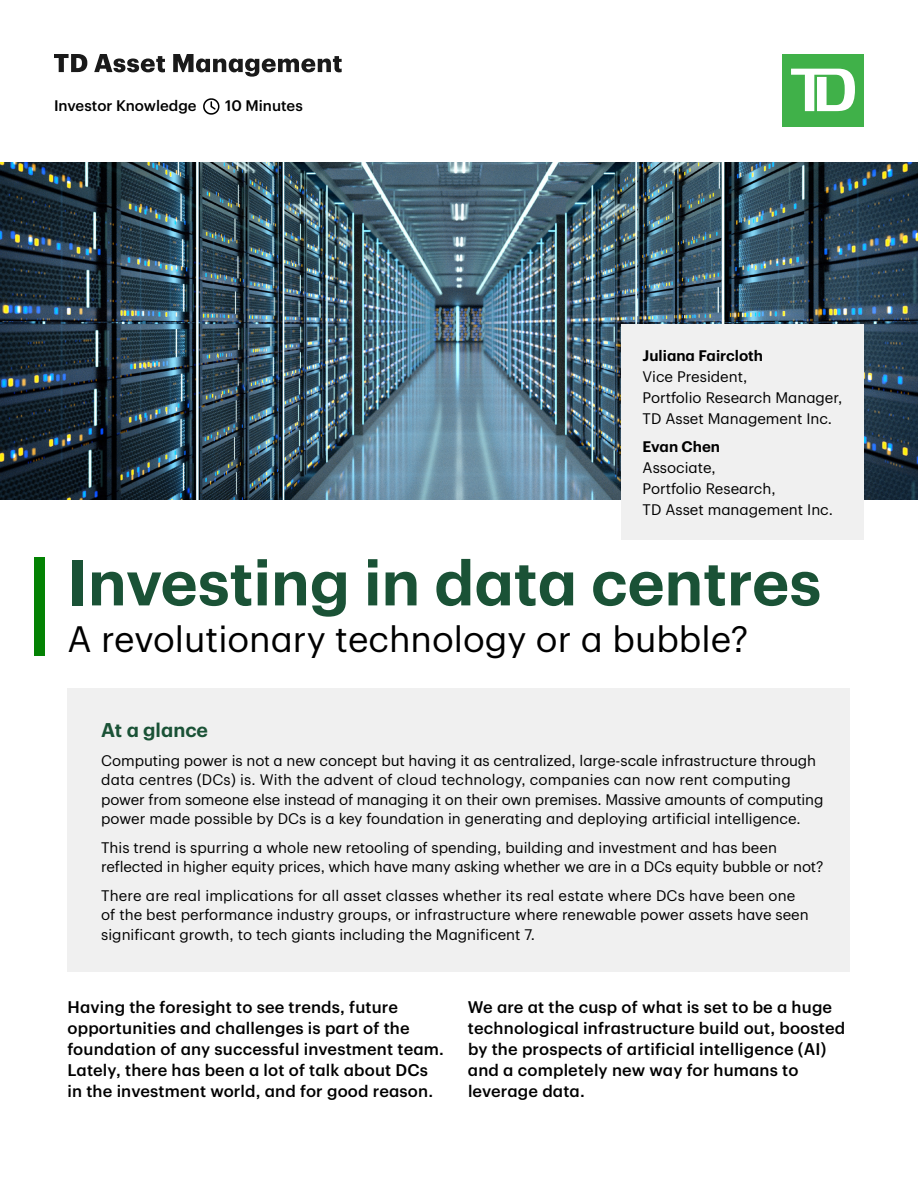
<style>
.page{position:relative;width:918px;height:1188px;background:#fff}
.page>*{position:absolute;margin:0;border:0;box-sizing:border-box;transform-origin:0 0}
.t1{font:600 63px "TD Graphik";color:#1a5236}
.t2{font:36px "TD Graphik";color:#000}
.t3{font:600 19.5px "TD Graphik";color:#1a5236}
.t4{font:500 16.5px/21px "TD Graphik";letter-spacing:.01em;color:#000}
.t5{font:15px/21px "TD Graphik";color:#000}
.t6{font:500 15px "TD Graphik";color:#000}
.s1{font-weight:600}
</style>
<div class="page">
<svg style="left:54px;top:54px;width:288px;height:23px"></svg>
<div style="left:782px;top:54px;width:82px;height:73px;background:#40b149"></div>
<svg style="left:791px;top:69px;width:64px;height:42px"></svg>
<svg style="left:203px;top:98px;width:16px;height:17px"></svg>
<img style="left:0;top:162px;width:918px;height:338px">
<div style="left:621px;top:324px;width:243px;height:216px;background:#f0f0f0"></div>
<div style="left:34px;top:557px;width:11px;height:99px;background:#038203"></div>
<div style="left:68px;top:688px;width:782px;height:284px;background:#f0f0f0"></div>
<p class="t6" style="left:54px;top:95px;width:144px">Investor Knowledge</p>
<p class="t6" style="left:225px;top:95px;width:79px">10 Minutes</p>
<p class="t5" style="left:643px;top:344px;width:201px"><span class="s1">Juliana Faircloth<br></span>Vice President,<br>Portfolio Research Manager,<br>TD Asset Management Inc.</p>
<p class="t5" style="left:643px;top:435px;width:192px"><span class="s1">Evan Chen<br></span>Associate,<br>Portfolio Research,<br>TD Asset management Inc.</p>
<h1 class="t1" style="left:67px;top:534px;width:755px">Investing in data centres</h1>
<h1 class="t2" style="left:68px;top:612px;width:682px">A revolutionary technology or a bubble?</h1>
<h2 class="t3" style="left:101px;top:715px;width:108px">At a glance</h2>
<p class="t5" style="left:101px;top:749px;width:724px;line-height:19.5px">Computing power is not a new concept but having it as centralized, large-scale infrastructure through data centres (DCs) is. With the advent of cloud technology, companies can now rent computing power from someone else instead of managing it on their own premises. Massive amounts of computing power made possible by DCs is a key foundation in generating and deploying artificial intelligence.</p>
<p class="t5" style="left:101px;top:836px;width:724px;line-height:19.5px">This trend is spurring a whole new retooling of spending, building and investment and has been reflected in higher equity prices, which have many asking whether we are in a DCs equity bubble or not?</p>
<p class="t5" style="left:101px;top:884px;width:709px;line-height:19.5px">There are real implications for all asset classes whether its real estate where DCs have been one of the best performance industry groups, or infrastructure where renewable power assets have seen significant growth, to tech giants including the Magnificent 7.</p>
<p class="t4" style="left:67px;top:995px;width:378px">Having the foresight to see trends, future opportunities and challenges is part of the foundation of any successful investment team.<br>Lately, there has been a lot of talk about DCs in the investment world, and for good reason.</p>
<p class="t4" style="left:468px;top:995px;width:379px">We are at the cusp of what is set to be a huge technological infrastructure build out, boosted by the prospects of artificial intelligence (AI) and a completely new way for humans to leverage data.</p>
</div>
